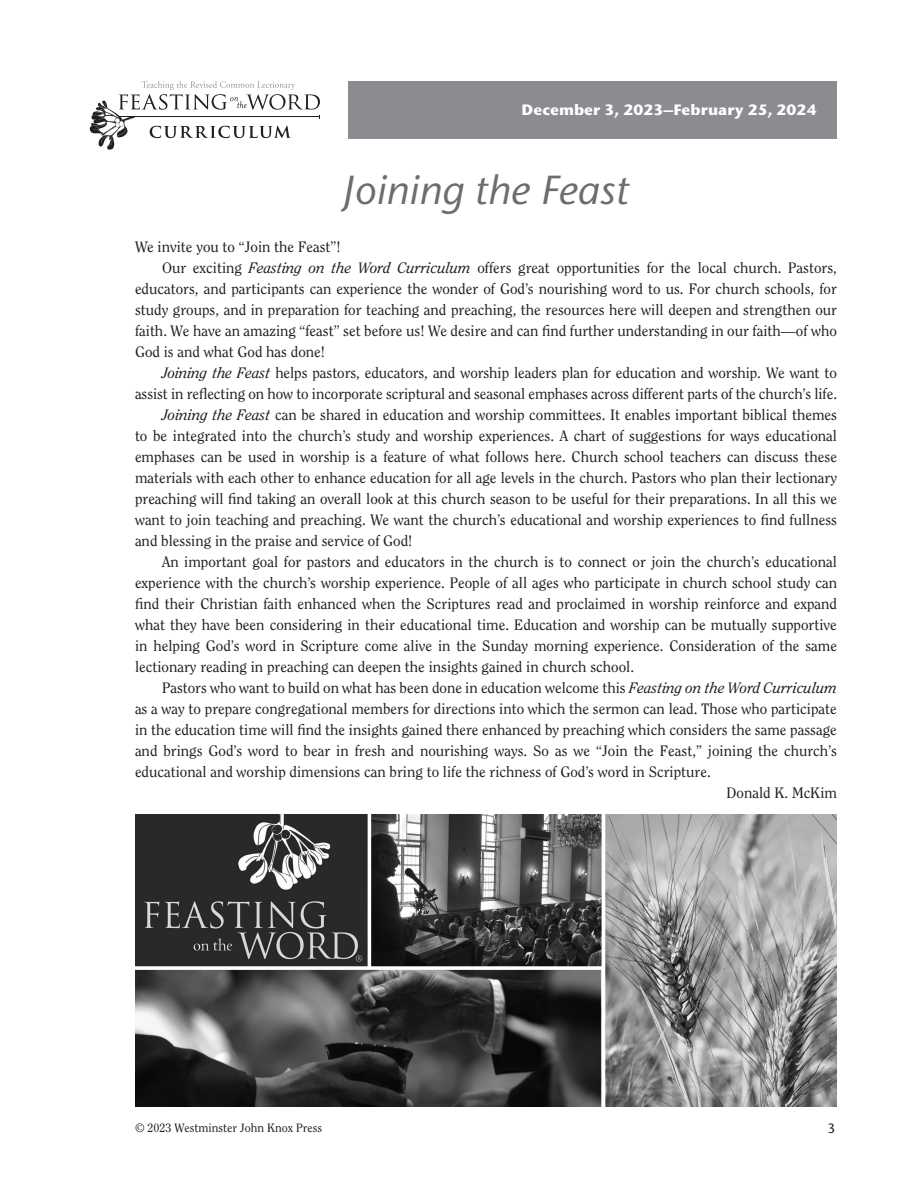
<style>
.page{position:relative;width:918px;height:1188px;background:#fff}
.page>*{position:absolute;margin:0;border:0;box-sizing:border-box;transform-origin:0 0}
.SessionTitle{font:italic 500 40.5px "Stone Sans ITC Std";color:#6c6d70}
.Body_Text_Justified{font:15px/21px "Clearface Std";letter-spacing:-.005em;color:#231f20;text-align:justify}
.Body__Text_Justified{font:15px/21px "Clearface Std";color:#231f20;text-align:justify}
.t1{font:700 15px "Stone Sans ITC Std";color:#fff}
.t2{font:500 13.5px "Stone Sans ITC Std";color:#231f20}
.t3{font:12px "Clearface Std";color:#231f20}
.s1{font-style:italic}
</style>
<div class="page">
<svg style="left:90px;top:81px;width:230px;height:69px"></svg>
<div style="left:349px;top:81px;width:488px;height:57px;background:#8a8c8f"></div>
<img style="left:135px;top:814px;width:702px;height:293px">
<p class="t1" style="left:522px;top:100px;width:297px">December 3, 2023–February 25, 2024</p>
<p class="SessionTitle" style="left:343px;top:165px;width:288px">Joining the Feast</p>
<p class="Body_Text_Justified" style="left:135px;top:236px;width:207px">We invite you to “Join the Feast”!</p>
<p class="Body_Text_Justified" style="left:135px;top:257px;width:704px;text-indent:27px">Our exciting <span class="s1">Feasting on the Word Curriculum</span> offers great opportunities for the local church. Pastors, educators, and participants can experience the wonder of God’s nourishing word to us. For church schools, for study groups, and in preparation for teaching and preaching, the resources here will deepen and strengthen our faith. We have an amazing “feast” set before us! We desire and can find further understanding in our faith—of who God is and what God has done!</p>
<p class="Body_Text_Justified" style="left:135px;top:362px;width:704px;text-align:right"><span class="s1">Joining the Feast</span> helps pastors, educators, and worship leaders plan for education and worship. We want to assist in reflecting on how to incorporate scriptural and seasonal emphases across different parts of the church’s life.</p>
<p class="Body_Text_Justified" style="left:135px;top:404px;width:704px;text-indent:27px"><span class="s1">Joining the Feast</span> can be shared in education and worship committees. It enables important biblical themes to be integrated into the church’s study and worship experiences. A chart of suggestions for ways educational emphases can be used in worship is a feature of what follows here. Church school teachers can discuss these materials with each other to enhance education for all age levels in the church. Pastors who plan their lectionary preaching will find taking an overall look at this church season to be useful for their preparations. In all this we want to join teaching and preaching. We want the church’s educational and worship experiences to find fullness and blessing in the praise and service of God!</p>
<p class="Body_Text_Justified" style="left:135px;top:551px;width:704px;text-indent:27px">An important goal for pastors and educators in the church is to connect or join the church’s educational experience with the church’s worship experience. People of all ages who participate in church school study can find their Christian faith enhanced when the Scriptures read and proclaimed in worship reinforce and expand what they have been considering in their educational time. Education and worship can be mutually supportive in helping God’s word in Scripture come alive in the Sunday morning experience. Consideration of the same lectionary reading in preaching can deepen the insights gained in church school.</p>
<p class="Body__Text_Justified" style="left:135px;top:677px;width:704px;text-indent:27px">Pastors who want to build on what has been done in education welcome this <span class="s1">Feasting on the Word Curriculum </span>as a way to prepare congregational members for directions into which the sermon can lead. Those who participate in the education time will find the insights gained there enhanced by preaching which considers the same passage and brings God’s word to bear in fresh and nourishing ways. So as we “Join the Feast,” joining the church’s educational and worship dimensions can bring to life the richness of God’s word in Scripture.</p>
<p class="Body__Text_Justified" style="left:727px;top:782px;width:112px">Donald K. McKim</p>
<p class="t3" style="left:135px;top:1121px;width:189px">© 2023 Westminster John Knox Press</p>
<p class="t2" style="left:827px;top:1120px;width:9px">3</p>
</div>
